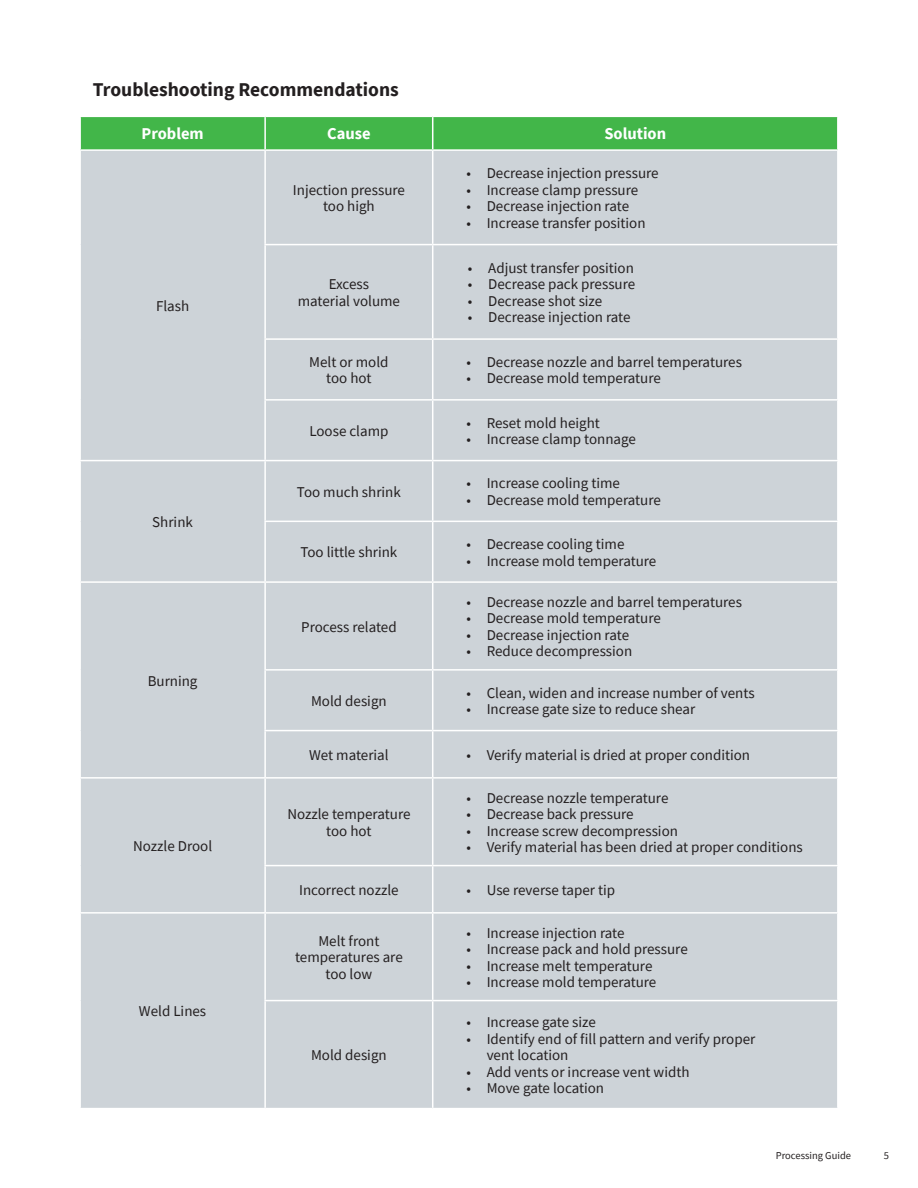
<style>
.page{position:relative;width:918px;height:1188px;background:#fff}
.page>*{position:absolute;margin:0;border:0;box-sizing:border-box;transform-origin:0 0}
.t1{font:700 19.5px "Source Sans Pro";color:#231f20}
.t2{font:700 16.5px "Source Sans Pro";color:#fff}
.t3{font:15px/16.5px "Source Sans Pro";color:#231f20;text-align:center}
.t4{font:10.5px "Source Sans Pro";color:#231f20}
</style>
<div class="page">
<div style="left:81px;top:117px;width:756px;height:32px;background:#42b649"></div>
<div style="left:81px;top:151px;width:756px;height:957px;background:#cdd3d8"></div>
<hr style="left:264px;top:117px;width:2px;height:32px;background:#fff">
<hr style="left:432px;top:117px;width:1px;height:32px;background:#fff">
<hr style="left:264px;top:151px;width:2px;height:93px;background:#fff">
<hr style="left:432px;top:151px;width:1px;height:93px;background:#fff">
<hr style="left:264px;top:245px;width:2px;height:93px;background:#fff">
<hr style="left:432px;top:245px;width:1px;height:93px;background:#fff">
<hr style="left:264px;top:340px;width:2px;height:59px;background:#fff">
<hr style="left:432px;top:340px;width:1px;height:59px;background:#fff">
<hr style="left:264px;top:401px;width:2px;height:59px;background:#fff">
<hr style="left:432px;top:401px;width:1px;height:59px;background:#fff">
<hr style="left:264px;top:244px;width:169px;height:1px;background:#fff">
<hr style="left:433px;top:244px;width:406px;height:1px;background:#fff">
<hr style="left:264px;top:338px;width:169px;height:2px;background:#fff">
<hr style="left:433px;top:338px;width:406px;height:2px;background:#fff">
<hr style="left:264px;top:399px;width:169px;height:2px;background:#fff">
<hr style="left:433px;top:399px;width:406px;height:2px;background:#fff">
<hr style="left:79px;top:460px;width:186px;height:1px;background:#fff">
<hr style="left:265px;top:460px;width:168px;height:1px;background:#fff">
<hr style="left:264px;top:461px;width:2px;height:60px;background:#fff">
<hr style="left:433px;top:460px;width:406px;height:1px;background:#fff">
<hr style="left:432px;top:461px;width:1px;height:60px;background:#fff">
<hr style="left:264px;top:521px;width:169px;height:1px;background:#fff">
<hr style="left:264px;top:522px;width:2px;height:59px;background:#fff">
<hr style="left:433px;top:521px;width:406px;height:1px;background:#fff">
<hr style="left:432px;top:522px;width:1px;height:59px;background:#fff">
<hr style="left:79px;top:581px;width:186px;height:2px;background:#fff">
<hr style="left:265px;top:581px;width:168px;height:2px;background:#fff">
<hr style="left:264px;top:583px;width:2px;height:86px;background:#fff">
<hr style="left:433px;top:581px;width:406px;height:2px;background:#fff">
<hr style="left:432px;top:583px;width:1px;height:86px;background:#fff">
<hr style="left:264px;top:669px;width:169px;height:2px;background:#fff">
<hr style="left:264px;top:671px;width:2px;height:59px;background:#fff">
<hr style="left:433px;top:669px;width:406px;height:2px;background:#fff">
<hr style="left:432px;top:671px;width:1px;height:59px;background:#fff">
<hr style="left:264px;top:730px;width:169px;height:1px;background:#fff">
<hr style="left:264px;top:731px;width:2px;height:46px;background:#fff">
<hr style="left:433px;top:730px;width:406px;height:1px;background:#fff">
<hr style="left:432px;top:731px;width:1px;height:46px;background:#fff">
<hr style="left:79px;top:777px;width:186px;height:2px;background:#fff">
<hr style="left:265px;top:777px;width:168px;height:2px;background:#fff">
<hr style="left:264px;top:779px;width:2px;height:86px;background:#fff">
<hr style="left:433px;top:777px;width:406px;height:2px;background:#fff">
<hr style="left:432px;top:779px;width:1px;height:86px;background:#fff">
<hr style="left:264px;top:865px;width:169px;height:1px;background:#fff">
<hr style="left:264px;top:866px;width:2px;height:46px;background:#fff">
<hr style="left:433px;top:865px;width:406px;height:1px;background:#fff">
<hr style="left:432px;top:866px;width:1px;height:46px;background:#fff">
<hr style="left:79px;top:912px;width:186px;height:2px;background:#fff">
<hr style="left:265px;top:912px;width:168px;height:2px;background:#fff">
<hr style="left:264px;top:914px;width:2px;height:86px;background:#fff">
<hr style="left:433px;top:912px;width:406px;height:2px;background:#fff">
<hr style="left:432px;top:914px;width:1px;height:86px;background:#fff">
<hr style="left:264px;top:1000px;width:169px;height:1px;background:#fff">
<hr style="left:264px;top:1001px;width:2px;height:107px;background:#fff">
<hr style="left:433px;top:1000px;width:406px;height:1px;background:#fff">
<hr style="left:432px;top:1001px;width:1px;height:107px;background:#fff">
<p class="t1" style="left:93px;top:76px;width:308px">Troubleshooting Recommendations</p>
<p class="t2" style="left:142px;top:123px;width:64px">Problem</p>
<p class="t2" style="left:327px;top:123px;width:45px">Cause</p>
<p class="t2" style="left:604px;top:123px;width:63px">Solution</p>
<p class="t3" style="left:156px;top:298px;width:35px">Flash</p>
<p class="t3" style="left:152px;top:514px;width:42px">Shrink</p>
<p class="t3" style="left:148px;top:672px;width:51px">Burning</p>
<p class="t3" style="left:133px;top:838px;width:81px">Nozzle Drool</p>
<p class="t3" style="left:139px;top:1003px;width:69px">Weld Lines</p>
<p class="t3" style="left:293px;top:181px;width:114px">Injection pressure too high</p>
<p class="t3" style="left:298px;top:276px;width:104px">Excess<br>material volume</p>
<p class="t3" style="left:309px;top:354px;width:81px">Melt or mold</p>
<p class="t3" style="left:326px;top:370px;width:47px">too hot</p>
<p class="t3" style="left:309px;top:423px;width:81px">Loose clamp</p>
<p class="t3" style="left:466px;top:165px;width:194px">• Decrease injection pressure</p>
<p class="t3" style="left:466px;top:181px;width:173px">• Increase clamp pressure</p>
<p class="t3" style="left:466px;top:198px;width:164px">• Decrease injection rate</p>
<p class="t3" style="left:466px;top:214px;width:181px">• Increase transfer position</p>
<p class="t3" style="left:468px;top:259px;width:168px">• Adjust transfer position</p>
<p class="t3" style="left:468px;top:276px;width:169px">• Decrease pack pressure</p>
<p class="t3" style="left:468px;top:292px;width:136px">• Decrease shot size</p>
<p class="t3" style="left:468px;top:309px;width:164px">• Decrease injection rate</p>
<p class="t3" style="left:466px;top:354px;width:277px">• Decrease nozzle and barrel temperatures</p>
<p class="t3" style="left:466px;top:370px;width:196px">• Decrease mold temperature</p>
<p class="t3" style="left:466px;top:414px;width:135px">• Reset mold height</p>
<p class="t3" style="left:466px;top:431px;width:171px">• Increase clamp tonnage</p>
<p class="t3" style="left:297px;top:483px;width:105px">Too much shrink</p>
<p class="t3" style="left:466px;top:475px;width:155px">• Increase cooling time</p>
<p class="t3" style="left:466px;top:492px;width:196px">• Decrease mold temperature</p>
<p class="t3" style="left:300px;top:544px;width:98px">Too little shrink</p>
<p class="t3" style="left:466px;top:536px;width:160px">• Decrease cooling time</p>
<p class="t3" style="left:466px;top:552px;width:191px">• Increase mold temperature</p>
<p class="t3" style="left:301px;top:618px;width:97px">Process related</p>
<p class="t3" style="left:311px;top:693px;width:77px">Mold design</p>
<p class="t3" style="left:466px;top:594px;width:277px">• Decrease nozzle and barrel temperatures</p>
<p class="t3" style="left:466px;top:610px;width:196px">• Decrease mold temperature</p>
<p class="t3" style="left:466px;top:627px;width:164px">• Decrease injection rate</p>
<p class="t3" style="left:466px;top:643px;width:167px">• Reduce decompression</p>
<p class="t3" style="left:466px;top:684px;width:290px">• Clean, widen and increase number of vents</p>
<p class="t3" style="left:466px;top:701px;width:230px">• Increase gate size to reduce shear</p>
<p class="t3" style="left:309px;top:747px;width:81px">Wet material</p>
<p class="t3" style="left:466px;top:747px;width:285px">• Verify material is dried at proper condition</p>
<p class="t3" style="left:287px;top:806px;width:125px">Nozzle temperature too hot</p>
<p class="t3" style="left:466px;top:789px;width:204px">• Decrease nozzle temperature</p>
<p class="t3" style="left:466px;top:806px;width:169px">• Decrease back pressure</p>
<p class="t3" style="left:466px;top:822px;width:213px">• Increase screw decompression</p>
<p class="t3" style="left:466px;top:839px;width:338px">• Verify material has been dried at proper conditions</p>
<p class="t3" style="left:299px;top:882px;width:101px">Incorrect nozzle</p>
<p class="t3" style="left:466px;top:882px;width:150px">• Use reverse taper tip</p>
<p class="t3" style="left:295px;top:933px;width:109px">Melt front temperatures are too low</p>
<p class="t3" style="left:311px;top:1047px;width:77px">Mold design</p>
<p class="t3" style="left:466px;top:924px;width:160px">• Increase injection rate</p>
<p class="t3" style="left:466px;top:941px;width:223px">• Increase pack and hold pressure</p>
<p class="t3" style="left:466px;top:957px;width:187px">• Increase melt temperature</p>
<p class="t3" style="left:466px;top:974px;width:191px">• Increase mold temperature</p>
<p class="t3" style="left:466px;top:1014px;width:131px">• Increase gate size</p>
<p class="t3" style="left:487px;top:1030px;width:270px;text-align:left;text-indent:-20px">• Identify end of fill pattern and verify proper vent location</p>
<p class="t3" style="left:466px;top:1063px;width:225px">• Add vents or increase vent width</p>
<p class="t3" style="left:466px;top:1080px;width:139px">• Move gate location</p>
<p class="t4" style="left:776px;top:1149px;width:77px">Processing Guide</p>
<p class="t4" style="left:884px;top:1149px;width:7px">5</p>
</div>
